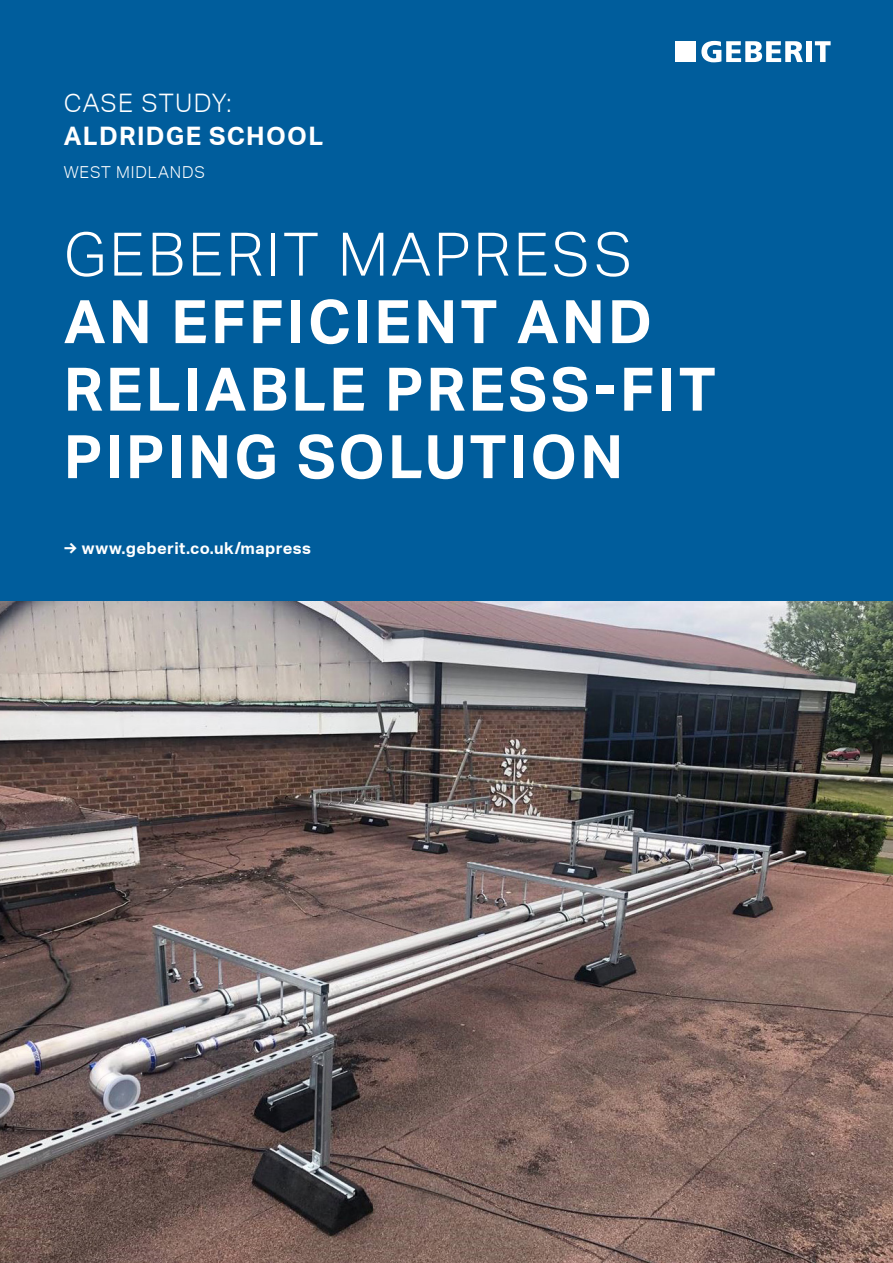
<style>
.page{position:relative;width:893px;height:1263px;background:#fff}
.page>*{position:absolute;margin:0;border:0;box-sizing:border-box;transform-origin:0 0}
.t1{font:700 60px/67.5px "Aktiv Grotesk Geberit";letter-spacing:.05em;color:#fff}
.t2{font:700 25.5px/33px "Aktiv Grotesk Geberit";letter-spacing:.05em;color:#fff}
.t3{font:700 16.5px "Aktiv Grotesk Geberit";letter-spacing:.025em;color:#fff}
.t4{font:300 16.5px "Aktiv Grotesk Geberit";letter-spacing:.05em;color:#fff}
.s1{font-weight:300}
</style>
<div class="page">
<div style="left:0;top:0;width:893px;height:602px;background:#005d9c"></div>
<svg style="left:701px;top:41px;width:102px;height:21px"></svg>
<div style="left:806px;top:41px;width:6px;height:21px;background:#fff"></div>
<svg style="left:815px;top:41px;width:16px;height:21px"></svg>
<div style="left:675px;top:41px;width:20px;height:21px;background:#fff"></div>
<img style="left:0;top:602px;width:893px;height:661px">
<p class="t2" style="left:64px;top:87px;width:261px"><span class="s1">CASE STUDY:<br></span>ALDRIDGE SCHOOL</p>
<p class="t4" style="left:64px;top:163px;width:143px">WEST MIDLANDS</p>
<p class="t1" style="left:64px;top:221px;width:654px"><span class="s1">GEBERIT MAPRESS<br></span>AN EFFICIENT AND<br>RELIABLE PRESS-FIT<br>PIPING SOLUTION</p>
<p class="t3" style="left:64px;top:539px;width:249px">→ www.geberit.co.uk/mapress</p>
</div>
